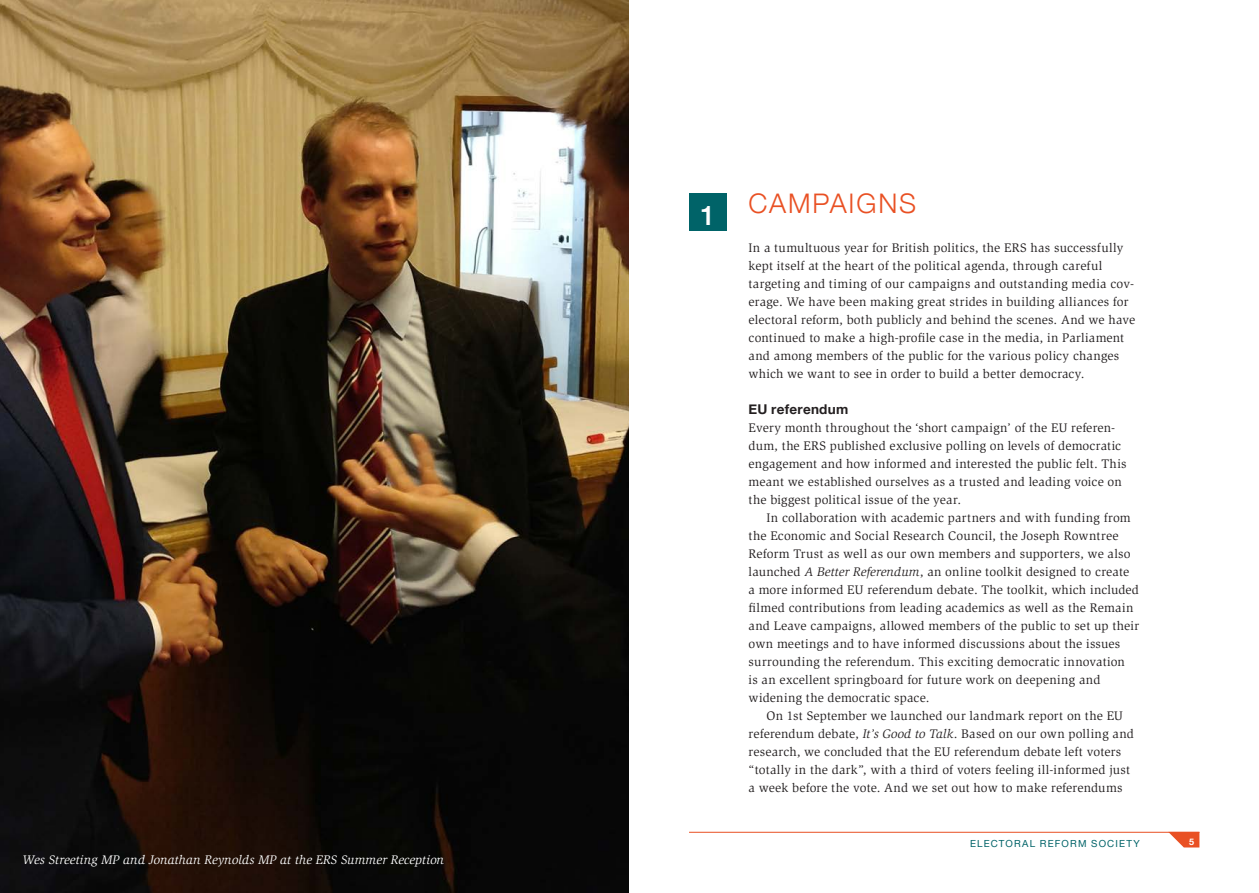
<style>
.page{position:relative;width:1259px;height:893px;background:#fff}
.page>*{position:absolute;margin:0;border:0;box-sizing:border-box;transform-origin:0 0}
._1_Heading{font:300 27px "Helvetica Neue LT";letter-spacing:.07em;color:#e95023}
.t1{font:500 27px "Helvetica Neue";color:#fff}
._2_Heading{font:700 13.5px "Helvetica Neue";letter-spacing:.02em;color:#231f20}
.Body_text{font:12.75px/18px "Slimbach Std";letter-spacing:.015em;color:#231f20}
.Full_out{font:12.75px/18px "Slimbach Std";letter-spacing:.015em;color:#231f20}
.Full_out-2{font:italic 12.75px "Slimbach Std";letter-spacing:.01em;color:#fff}
.t2{font:9.75px "Helvetica Neue";letter-spacing:.12em;color:#006368}
.t3{font:700 9px "Helvetica Neue";color:#fff}
.s1{font-style:italic}
</style>
<div class="page">
<div style="left:689px;top:193px;width:38px;height:38px;background:#006368"></div>
<img style="left:0;top:0;width:629px;height:893px">
<hr style="left:689px;top:832px;width:510px;height:1px;background:#e95023">
<svg style="left:1168px;top:832px;width:31px;height:15px"></svg>
<p class="Full_out-2" style="left:23px;top:852px;width:423px">Wes Streeting MP and Jonathan Reynolds MP at the ERS Summer Reception</p>
<p class="t1" style="left:700px;top:193px;width:17px">1</p>
<p class="_1_Heading" style="left:748px;top:187px;width:169px">CAMPAIGNS</p>
<p class="Full_out" style="left:748px;top:239px;width:388px">In a tumultuous year for British politics, the ERS has successfully kept itself at the heart of the political agenda, through careful targeting and timing of our campaigns and outstanding media cov&shy;erage. We have been making great strides in building alliances for electoral reform, both publicly and behind the scenes. And we have continued to make a high-profile case in the media, in Parliament and among members of the public for the various policy changes which we want to see in order to build a better democracy.</p>
<p class="_2_Heading" style="left:748px;top:399px;width:101px">EU referendum</p>
<p class="Full_out" style="left:748px;top:419px;width:379px">Every month throughout the ‘short campaign’ of the EU referen&shy;dum, the ERS published exclusive polling on levels of democratic engagement and how informed and interested the public felt. This meant we established ourselves as a trusted and leading voice on the biggest political issue of the year.</p>
<p class="Body_text" style="left:748px;top:509px;width:392px;text-indent:18px">In collaboration with academic partners and with funding from the Economic and Social Research Council, the Joseph Rowntree Reform Trust as well as our own members and supporters, we also launched <span class="s1">A Better Referendum</span>, an online toolkit designed to create<br>a more informed EU referendum debate. The toolkit, which included filmed contributions from leading academics as well as the Remain and Leave campaigns, allowed members of the public to set up their own meetings and to have informed discussions about the issues surrounding the referendum. This exciting democratic innovation<br>is an excellent springboard for future work on deepening and widening the democratic space.</p>
<p class="Body_text" style="left:748px;top:707px;width:387px;text-indent:18px">On 1st September we launched our landmark report on the EU referendum debate, <span class="s1">It’s Good to Talk</span>. Based on our own polling and research, we concluded that the EU referendum debate left voters “totally in the dark”, with a third of voters feeling ill-informed just a week before the vote. And we set out how to make referendums</p>
<p class="t2" style="left:970px;top:837px;width:171px">ELECTORAL REFORM SOCIETY</p>
<p class="t3" style="left:1189px;top:835px;width:7px">5</p>
</div>
